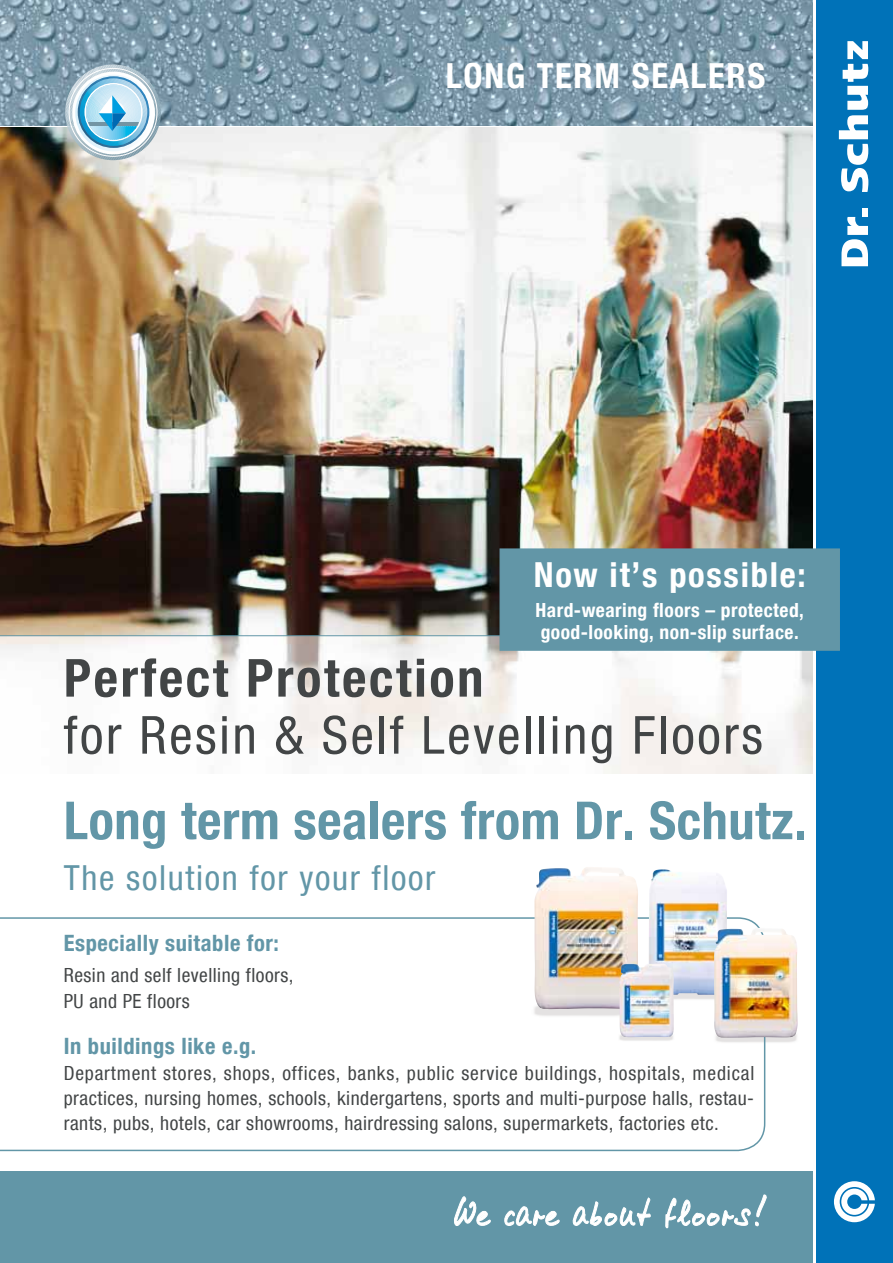
<style>
.page{position:relative;width:893px;height:1263px;background:#fff}
.page>*{position:absolute;margin:0;border:0;box-sizing:border-box;transform-origin:0 0}
.t1{font:700 condensed 52.5px "Helvetica Neue LT Com";letter-spacing:.01em;color:#6296a7}
.t2{font:condensed 52.5px "Helvetica Neue LT Com";letter-spacing:.05em;color:#424546}
.t3{font:700 condensed 52.5px "Helvetica Neue LT Com";letter-spacing:.05em;color:#424546}
.t4{font:700 condensed 34.5px "Helvetica Neue LT Com";letter-spacing:.05em;color:#fff}
.t5{font:condensed 34.5px "Helvetica Neue LT Com";letter-spacing:.05em;color:#6296a7}
.t6{font:700 condensed 22.5px "Helvetica Neue LT Com";letter-spacing:.025em;color:#6296a7}
.t7{font:condensed 19.5px/25.3px "Helvetica Neue LT Com";letter-spacing:.025em;color:#424546}
.t8{font:700 condensed 19.5px/22.5px "Helvetica Neue LT Com";letter-spacing:.025em;color:#fff}
</style>
<div class="page">
<img style="left:765px;top:1038px;width:32px;height:12px">
<img style="left:0;top:0;width:812px;height:125px">
<div style="left:0;top:1171px;width:812px;height:92px;background:#6296a7"></div>
<img style="left:0;top:636px;width:812px;height:138px">
<img style="left:0;top:128px;width:812px;height:507px">
<svg style="left:64px;top:64px;width:97px;height:98px;background:#a7c9d8"></svg>
<div style="left:816px;top:0;width:77px;height:1263px;background:#0072b8"></div>
<svg style="left:841px;top:217px;width:27px;height:49px"></svg>
<div style="left:862px;top:208px;width:6px;height:9px;background:#fff"></div>
<svg style="left:839px;top:41px;width:29px;height:151px"></svg>
<svg style="left:834px;top:1181px;width:41px;height:41px"></svg>
<svg style="left:454px;top:1196px;width:37px;height:30px"></svg>
<svg style="left:504px;top:1206px;width:56px;height:20px"></svg>
<svg style="left:572px;top:1197px;width:79px;height:29px"></svg>
<svg style="left:665px;top:1194px;width:102px;height:34px"></svg>
<svg style="left:0;top:917px;width:765px;height:234px"></svg>
<hr style="left:0;top:635px;width:812px;height:1px;background:#6296a7">
<div style="left:500px;top:549px;width:340px;height:102px;background:#6296a7;border:1px solid #6296a7"></div>
<img style="left:534px;top:867px;width:105px;height:142px">
<img style="left:649px;top:869px;width:78px;height:126px">
<img style="left:714px;top:928px;width:84px;height:110px">
<img style="left:619px;top:964px;width:55px;height:73px">
<h2 class="t4" style="left:446px;top:56px;width:321px">LONG TERM SEALERS</h2>
<h2 class="t4" style="left:534px;top:554px;width:273px">Now it’s possible:</h2>
<p class="t8" style="left:535px;top:599px;width:270px">Hard-wearing floors – protected, good-looking, non-slip surface.</p>
<h1 class="t3" style="left:64px;top:646px;width:421px">Perfect Protection</h1>
<h1 class="t2" style="left:64px;top:704px;width:700px">for Resin &amp; Self Levelling Floors</h1>
<h1 class="t1" style="left:64px;top:789px;width:744px">Long term sealers from Dr. Schutz.</h1>
<h2 class="t5" style="left:64px;top:858px;width:373px">The solution for your floor</h2>
<p class="t6" style="left:64px;top:929px;width:217px">Especially suitable for:</p>
<p class="t7" style="left:64px;top:962px;width:231px">Resin and self levelling floors,<br>PU and PE floors</p>
<p class="t6" style="left:64px;top:1033px;width:194px">In buildings like e.g.</p>
<p class="t7" style="left:64px;top:1060px;width:692px;text-align:justify">Department stores, shops, offices, banks, public service buildings, hospitals, medical practices, nursing homes, schools, kindergartens, sports and multi-purpose halls, restau&shy;rants, pubs, hotels, car showrooms, hairdressing salons, supermarkets, factories etc.</p>
</div>
